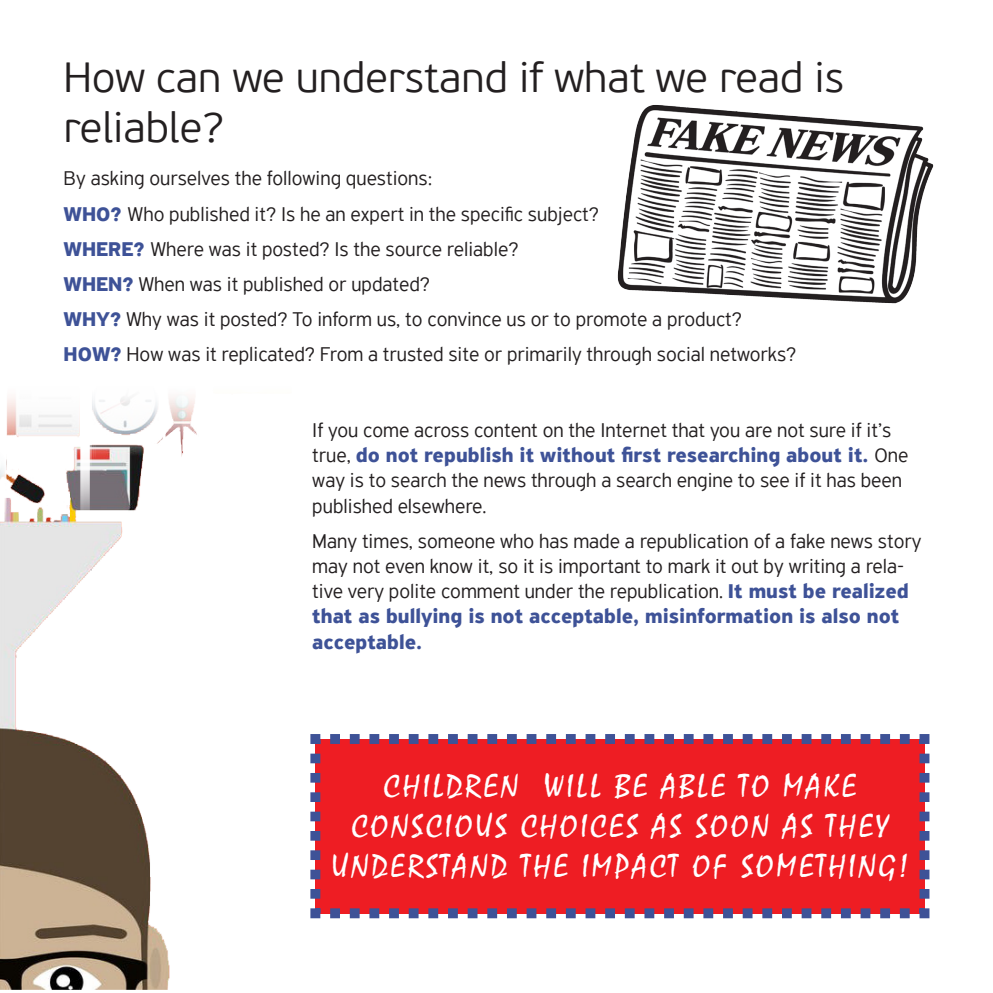
<style>
.page{position:relative;width:993px;height:993px;background:#fff}
.page>*{position:absolute;margin:0;border:0;box-sizing:border-box;transform-origin:0 0}
.t1{font:300 42px "PF Beau Sans Pro";color:#231f20}
.t2{font:33.25px "Mistral";letter-spacing:.09em;color:#fff}
.t3{font:300 21px/25.2px "PF Highway Sans Pro";color:#231f20}
.s1{font-weight:700;color:#3e5297}
</style>
<div class="page">
<img style="left:0;top:397px;width:197px;height:591px">
<svg style="left:310px;top:734px;width:620px;height:185px;background:#e22933"></svg>
<img style="left:617px;top:105px;width:317px;height:199px">
<p class="t1" style="left:64px;top:53px;width:781px">How can we understand if what we read is</p>
<p class="t1" style="left:64px;top:104px;width:162px">reliable?</p>
<p class="t3" style="left:64px;top:166px;width:370px">By asking ourselves the following questions:</p>
<p class="t3" style="left:64px;top:201px;width:536px"><span class="s1">WHO?</span> Who published it? Is he an expert in the specific subject?</p>
<p class="t3" style="left:64px;top:236px;width:456px"><span class="s1">WHERE?</span> Where was it posted? Is the source reliable?</p>
<p class="t3" style="left:64px;top:271px;width:368px"><span class="s1">WHEN?</span> When was it published or updated?</p>
<p class="t3" style="left:64px;top:306px;width:679px"><span class="s1">WHY?</span> Why was it posted? To inform us, to convince us or to promote a product?</p>
<p class="t3" style="left:64px;top:341px;width:734px"><span class="s1">HOW?</span> How was it replicated? From a trusted site or primarily through social networks?</p>
<p class="t3" style="left:312px;top:417px;width:597px">If you come across content on the Internet that you are not sure if it’s true, <span class="s1">do not republish it without first researching about it.</span> One way is to search the news through a search engine to see if it has been published elsewhere.</p>
<p class="t3" style="left:312px;top:528px;width:610px">Many times, someone who has made a republication of a fake news story may not even know it, so it is important to mark it out by writing a rela&shy;tive very polite comment under the republication. <span class="s1">It must be realized that as bullying is not acceptable, misinformation is also not acceptable.</span></p>
<p class="t2" style="left:384px;top:766px;width:473px">CHILDREN WILL BE ABLE TO MAKE</p>
<p class="t2" style="left:351px;top:806px;width:538px">CONSCIOUS CHOICES AS SOON AS THEY</p>
<p class="t2" style="left:331px;top:846px;width:578px">UNDERSTAND THE IMPACT OF SOMETHING!</p>
</div>
